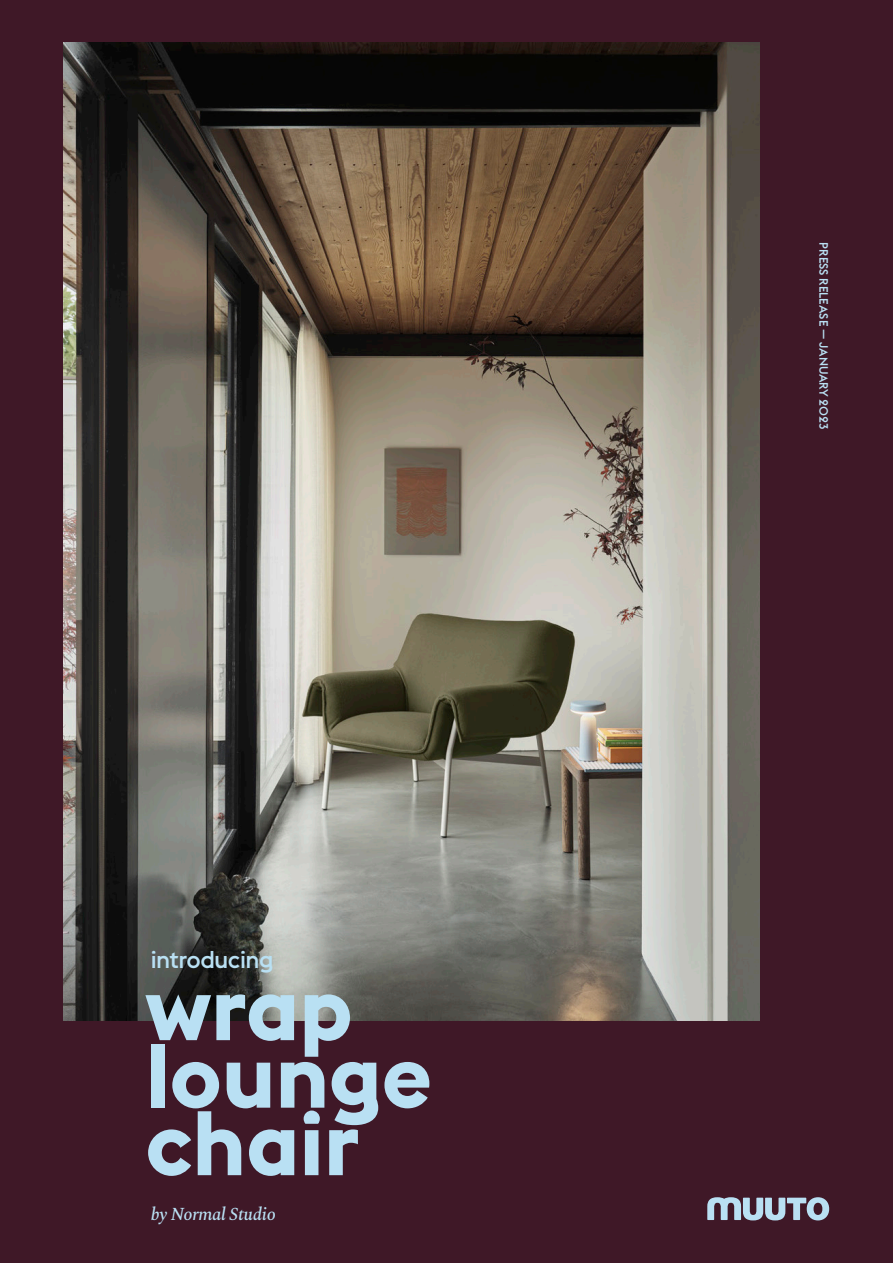
<style>
.page{position:relative;width:893px;height:1263px;background:#3f1827}
.page>*{position:absolute;margin:0;border:0;box-sizing:border-box;transform-origin:0 0}
.t1{font:700 90px "Euclid Flex";color:#b9e0f3}
.Paragraph_Style_1{font:500 24px "Euclid Flex";letter-spacing:-.02em;color:#b9e0f3}
.Paragraph_Style_1-2{font:italic 500 18px "Spectral";letter-spacing:-.02em;color:#b9e0f3}
.t2{font:500 12px "Euclid Flex";color:#b9e0f3}
</style>
<div class="page">
<img style="left:64px;top:43px;width:695px;height:977px">
<svg style="left:707px;top:1197px;width:122px;height:23px"></svg>
<p class="Paragraph_Style_1" style="left:151px;top:945px;width:124px">introducing</p>
<p class="t1" style="left:145px;top:956px;width:209px">wrap</p>
<p class="t1" style="left:145px;top:1024px;width:288px">lounge</p>
<p class="t1" style="left:145px;top:1091px;width:215px">chair</p>
<p class="Paragraph_Style_1-2" style="left:151px;top:1201px;width:127px">by Normal Studio</p>
<p class="t2" style="left:831px;top:242px;width:188px;rotate:90deg">PRESS RELEASE — JANUARY 2023</p>
</div>
